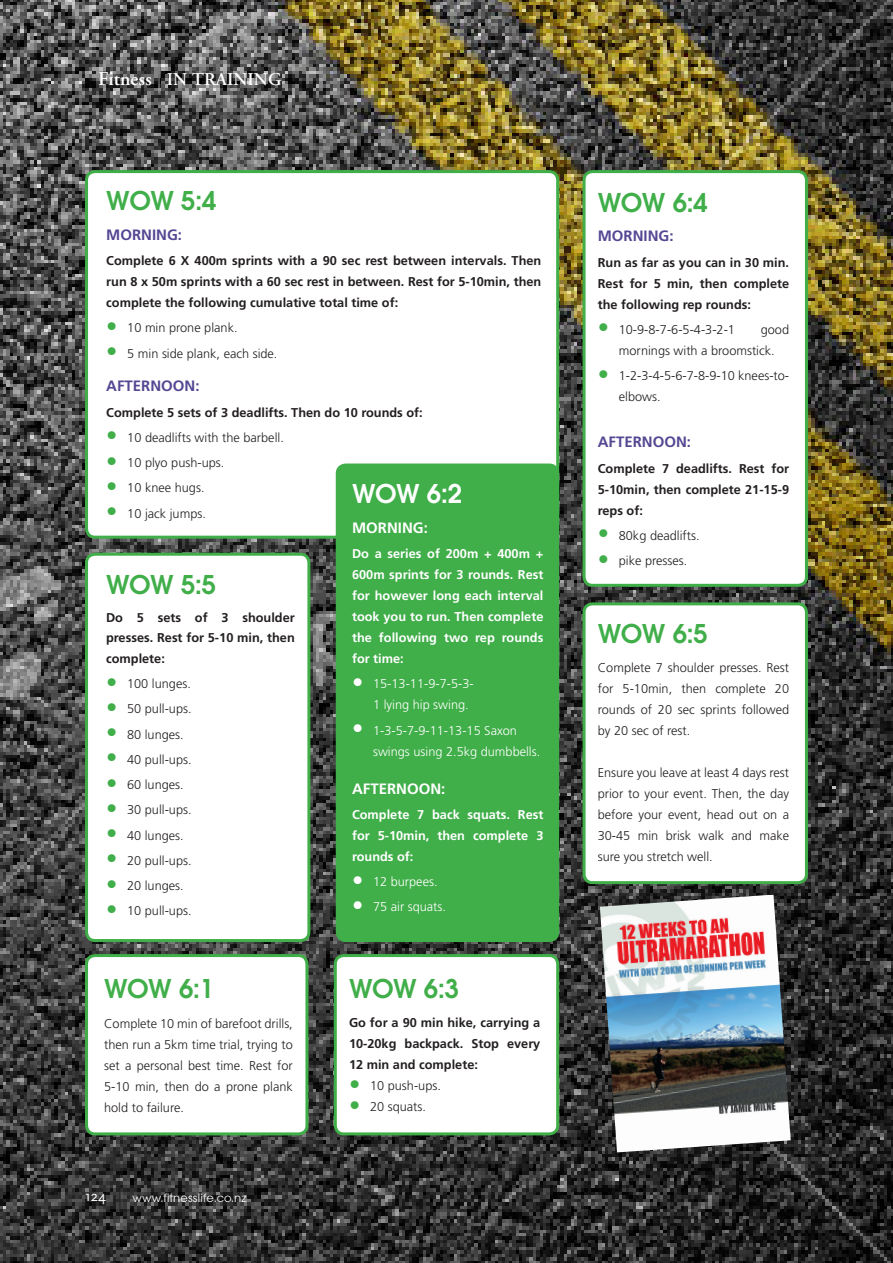
<style>
.page{position:relative;width:893px;height:1263px;background:#fff}
.page>*{position:absolute;margin:0;border:0;box-sizing:border-box;transform-origin:0 0}
.WOW{font:600 28.5px "Avant Garde Gothic Itc T";letter-spacing:-.02em;color:#40ae49}
.WOW-2{font:600 28.5px "Avant Garde Gothic Itc T";color:#fff}
.t1{font:600 18px "Adobe Garamond";color:#fff}
.afternooon{font:700 15px "Frutiger";color:#554793}
.afternooon-2{font:700 15px "Frutiger";color:#fff}
.t2{font:15px "Scala Sans";color:#fff}
.Bodytext{font:700 12.75px/21px "Frutiger";color:#231f20;text-align:justify}
.tabs{font:300 12.75px/21px "Frutiger";color:#231f20}
.Bodytext-2{font:300 12.75px/21px "Frutiger";color:#231f20;text-align:justify}
.Bodytext-3{font:700 12.75px/21px "Frutiger";color:#fff;text-align:justify}
.tabs-2{font:300 12.75px/21px "Frutiger";color:#fff}
.t3{font:12.75px "Avant Garde Gothic Itc T";letter-spacing:.01em;color:#fff}
.s1{font-size:19.5px}
.s2{font-size:22.5px;color:#40ae49}
.s3{font-size:22.5px}
</style>
<div class="page">
<img style="left:0;top:0;width:893px;height:1263px">
<div style="left:335px;top:955px;width:223px;height:179px;background:#fff;border-radius:9px"></div>
<div style="left:334px;top:954px;width:225px;height:181px;border:3px solid #40ae49;border-radius:9px"></div>
<div style="left:87px;top:554px;width:222px;height:386px;background:#fff;border-radius:9px"></div>
<div style="left:85px;top:553px;width:225px;height:389px;border:3px solid #40ae49;border-radius:9px"></div>
<div style="left:87px;top:955px;width:220px;height:179px;background:#fff;border-radius:9px"></div>
<div style="left:85px;top:954px;width:223px;height:181px;border:3px solid #40ae49;border-radius:9px"></div>
<svg style="left:159px;top:66px;width:1px;height:27px"></svg>
<div style="left:87px;top:172px;width:471px;height:365px;background:#fff;border-radius:9px"></div>
<div style="left:85px;top:170px;width:474px;height:369px;border:3px solid #40ae49;border-radius:9px"></div>
<div style="left:584px;top:172px;width:222px;height:413px;background:#fff;border-radius:9px"></div>
<div style="left:583px;top:170px;width:225px;height:417px;border:3px solid #40ae49;border-radius:9px"></div>
<div style="left:584px;top:604px;width:222px;height:279px;background:#fff;border-radius:9px"></div>
<div style="left:583px;top:602px;width:225px;height:282px;border:3px solid #40ae49;border-radius:9px"></div>
<div style="left:337px;top:465px;width:221px;height:475px;background:#40ae49;border-radius:9px"></div>
<div style="left:336px;top:463px;width:223px;height:479px;border:3px solid #40ae49;border-radius:9px"></div>
<svg style="left:120px;top:1185px;width:1px;height:26px"></svg>
<img style="left:600px;top:894px;width:191px;height:258px">
<p class="t1" style="left:98px;top:69px;width:185px"><span class="s1">Fitness</span> IN TRAINING</p>
<p class="WOW" style="left:106px;top:184px;width:112px">WOW 5:4</p>
<p class="afternooon" style="left:106px;top:226px;width:77px">MORNING:</p>
<p class="Bodytext" style="left:106px;top:250px;width:437px">Complete 6 X 400m sprints with a 90 sec rest between intervals. Then run 8 x 50m sprints with a 60 sec rest in between. Rest for 5-10min, then complete the following cumulative total time of:</p>
<p class="tabs" style="left:106px;top:317px;width:133px"><span class="s2">•</span> 10 min prone plank.</p>
<p class="tabs" style="left:106px;top:343px;width:173px"><span class="s2">•</span> 5 min side plank, each side.</p>
<p class="afternooon" style="left:106px;top:377px;width:95px">AFTERNOON:</p>
<p class="Bodytext" style="left:106px;top:401px;width:318px">Complete 5 sets of 3 deadlifts. Then do 10 rounds of:</p>
<p class="tabs" style="left:106px;top:427px;width:179px"><span class="s2">•</span> 10 deadlifts with the barbell.</p>
<p class="tabs" style="left:106px;top:452px;width:120px"><span class="s2">•</span> 10 plyo push-ups.</p>
<p class="tabs" style="left:106px;top:477px;width:100px"><span class="s2">•</span> 10 knee hugs.</p>
<p class="tabs" style="left:106px;top:503px;width:101px"><span class="s2">•</span> 10 jack jumps.</p>
<p class="WOW-2" style="left:352px;top:477px;width:112px">WOW 6:2</p>
<p class="afternooon-2" style="left:352px;top:519px;width:77px">MORNING:</p>
<p class="Bodytext-3" style="left:352px;top:543px;width:193px">Do a series of 200m + 400m + 600m sprints for 3 rounds. Rest for however long each interval took you to run. Then complete the following two rep rounds for time:</p>
<p class="tabs-2" style="left:373px;top:673px;width:102px;text-indent:-21px"><span class="s3">•</span> 15-13-11-9-7-5-3-<br>1 lying hip swing.</p>
<p class="tabs-2" style="left:373px;top:720px;width:169px;text-indent:-21px"><span class="s3">•</span> 1-3-5-7-9-11-13-15 Saxon swings using 2.5kg dumbbells.</p>
<p class="afternooon-2" style="left:352px;top:779px;width:95px">AFTERNOON:</p>
<p class="Bodytext-3" style="left:352px;top:804px;width:193px">Complete 7 back squats. Rest for 5-10min, then complete 3 rounds of:</p>
<p class="tabs-2" style="left:352px;top:871px;width:87px"><span class="s3">•</span> 12 burpees.</p>
<p class="tabs-2" style="left:352px;top:896px;width:95px"><span class="s3">•</span> 75 air squats.</p>
<p class="WOW" style="left:106px;top:568px;width:112px">WOW 5:5</p>
<p class="Bodytext" style="left:106px;top:608px;width:190px;line-height:19.5px">Do 5 sets of 3 shoulder presses. Rest for 5-10 min, then</p>
<p class="Bodytext" style="left:106px;top:648px;width:60px">complete:</p>
<p class="tabs" style="left:106px;top:673px;width:86px"><span class="s2">•</span> 100 lunges.</p>
<p class="tabs" style="left:106px;top:698px;width:87px"><span class="s2">•</span> 50 pull-ups.</p>
<p class="tabs" style="left:106px;top:724px;width:79px"><span class="s2">•</span> 80 lunges.</p>
<p class="tabs" style="left:106px;top:749px;width:87px"><span class="s2">•</span> 40 pull-ups.</p>
<p class="tabs" style="left:106px;top:774px;width:79px"><span class="s2">•</span> 60 lunges.</p>
<p class="tabs" style="left:106px;top:799px;width:87px"><span class="s2">•</span> 30 pull-ups.</p>
<p class="tabs" style="left:106px;top:825px;width:79px"><span class="s2">•</span> 40 lunges.</p>
<p class="tabs" style="left:106px;top:850px;width:87px"><span class="s2">•</span> 20 pull-ups.</p>
<p class="tabs" style="left:106px;top:875px;width:79px"><span class="s2">•</span> 20 lunges.</p>
<p class="tabs" style="left:106px;top:900px;width:87px"><span class="s2">•</span> 10 pull-ups.</p>
<p class="WOW" style="left:104px;top:972px;width:112px">WOW 6:1</p>
<p class="Bodytext-2" style="left:104px;top:1012px;width:190px">Complete 10 min of barefoot drills, then run a 5km time trial, trying to set a personal best time. Rest for 5-10 min, then do a prone plank hold to failure.</p>
<p class="t2" style="left:85px;top:1188px;width:23px">124</p>
<p class="t3" style="left:133px;top:1190px;width:116px">www.fitnesslife.co.nz</p>
<p class="WOW" style="left:349px;top:972px;width:112px">WOW 6:3</p>
<p class="Bodytext" style="left:349px;top:1012px;width:193px">Go for a 90 min hike, carrying a 10-20kg backpack. Stop every 12 min and complete:</p>
<p class="tabs" style="left:349px;top:1075px;width:93px"><span class="s2">•</span> 10 push-ups.</p>
<p class="tabs" style="left:349px;top:1096px;width:78px"><span class="s2">•</span> 20 squats.</p>
<p class="WOW" style="left:598px;top:186px;width:112px">WOW 6:4</p>
<p class="afternooon" style="left:598px;top:227px;width:77px">MORNING:</p>
<p class="Bodytext" style="left:598px;top:252px;width:193px">Run as far as you can in 30 min.<br>Rest for 5 min, then complete the following rep rounds:</p>
<p class="tabs" style="left:598px;top:319px;width:139px"><span class="s2">•</span> 10-9-8-7-6-5-4-3-2-1</p>
<p class="tabs" style="left:619px;top:319px;width:172px;text-indent:142px">good mornings with a broomstick.</p>
<p class="tabs" style="left:619px;top:365px;width:172px;text-indent:-21px"><span class="s2">•</span> 1-2-3-4-5-6-7-8-9-10 knees-to&shy;elbows.</p>
<p class="afternooon" style="left:598px;top:433px;width:95px">AFTERNOON:</p>
<p class="Bodytext" style="left:598px;top:458px;width:193px">Complete 7 deadlifts. Rest for 5-10min, then complete 21-15-9 reps of:</p>
<p class="tabs" style="left:598px;top:525px;width:103px"><span class="s2">•</span> 80kg deadlifts.</p>
<p class="tabs" style="left:598px;top:550px;width:91px"><span class="s2">•</span> pike presses.</p>
<p class="WOW" style="left:598px;top:616px;width:112px">WOW 6:5</p>
<p class="Bodytext-2" style="left:598px;top:657px;width:193px">Complete 7 shoulder presses. Rest for 5-10min, then complete 20 rounds of 20 sec sprints followed by 20 sec of rest.</p>
<p class="Bodytext-2" style="left:598px;top:762px;width:193px">Ensure you leave at least 4 days rest prior to your event. Then, the day before your event, head out on a 30-45 min brisk walk and make sure you stretch well.</p>
</div>
